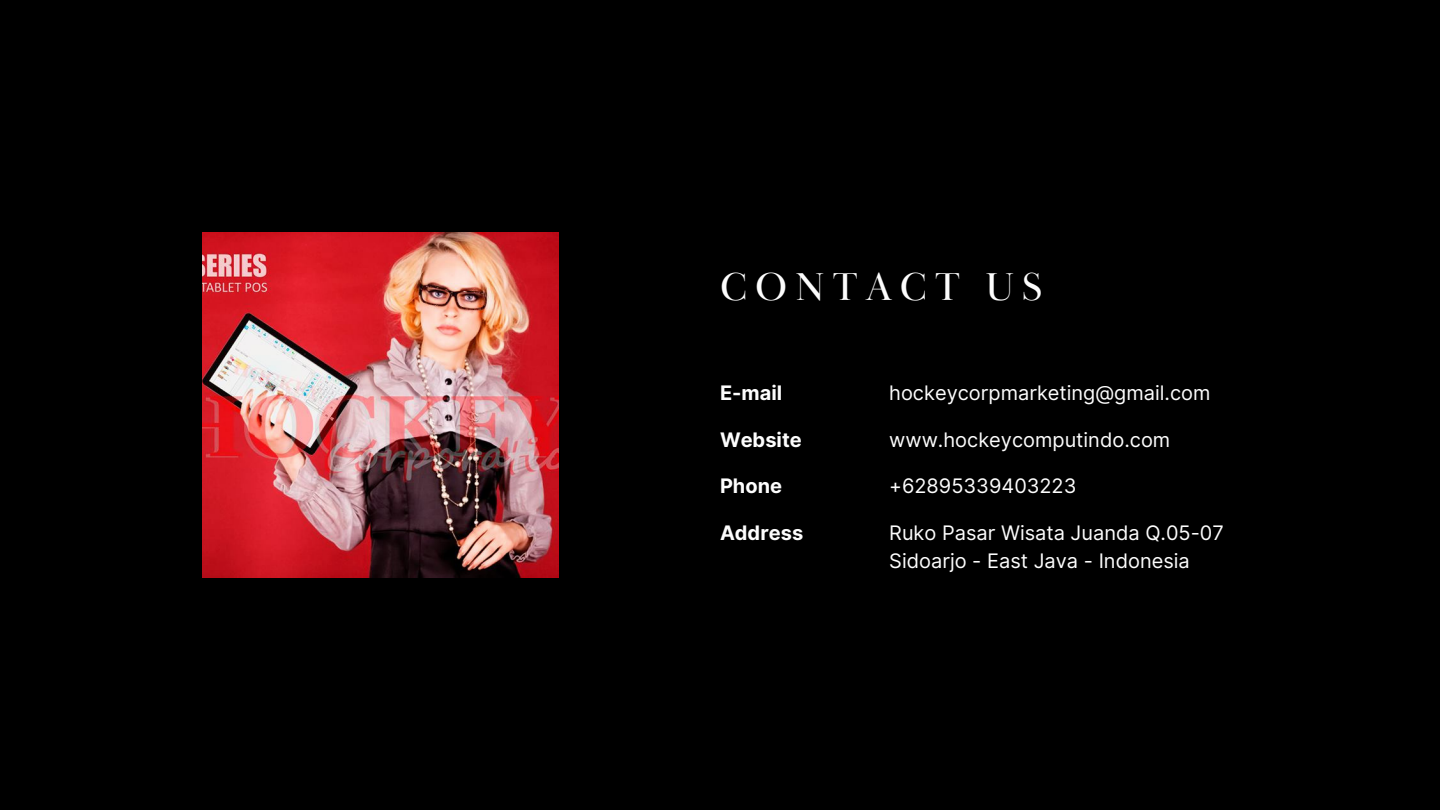
<style>
.page{position:relative;width:1440px;height:810px;background:#000}
.page>*{position:absolute;margin:0;border:0;box-sizing:border-box;transform-origin:0 0}
.t1{font:40px "Baskerville Display PT";letter-spacing:.2em;color:#fdfdfd}
.t2{font:20px/27.8px "Inter";color:#fdfdfd}
.t3{font:700 20px "Inter";color:#fdfdfd}
</style>
<div class="page">
<img style="left:203px;top:233px;width:355px;height:344px">
<h1 class="t1" style="left:720px;top:262px;width:324px">CONTACT US</h1>
<p class="t3" style="left:720px;top:381px;width:64px">E-mail</p>
<p class="t2" style="left:889px;top:379px;width:323px">hockeycorpmarketing@gmail.com</p>
<p class="t3" style="left:720px;top:427px;width:83px">Website</p>
<p class="t2" style="left:889px;top:425px;width:283px">www.hockeycomputindo.com</p>
<p class="t3" style="left:720px;top:474px;width:64px">Phone</p>
<p class="t2" style="left:889px;top:472px;width:189px">+62895339403223</p>
<p class="t3" style="left:720px;top:521px;width:85px">Address</p>
<p class="t2" style="left:889px;top:519px;width:336px">Ruko Pasar Wisata Juanda Q.05-07<br>Sidoarjo - East Java - Indonesia</p>
</div>
